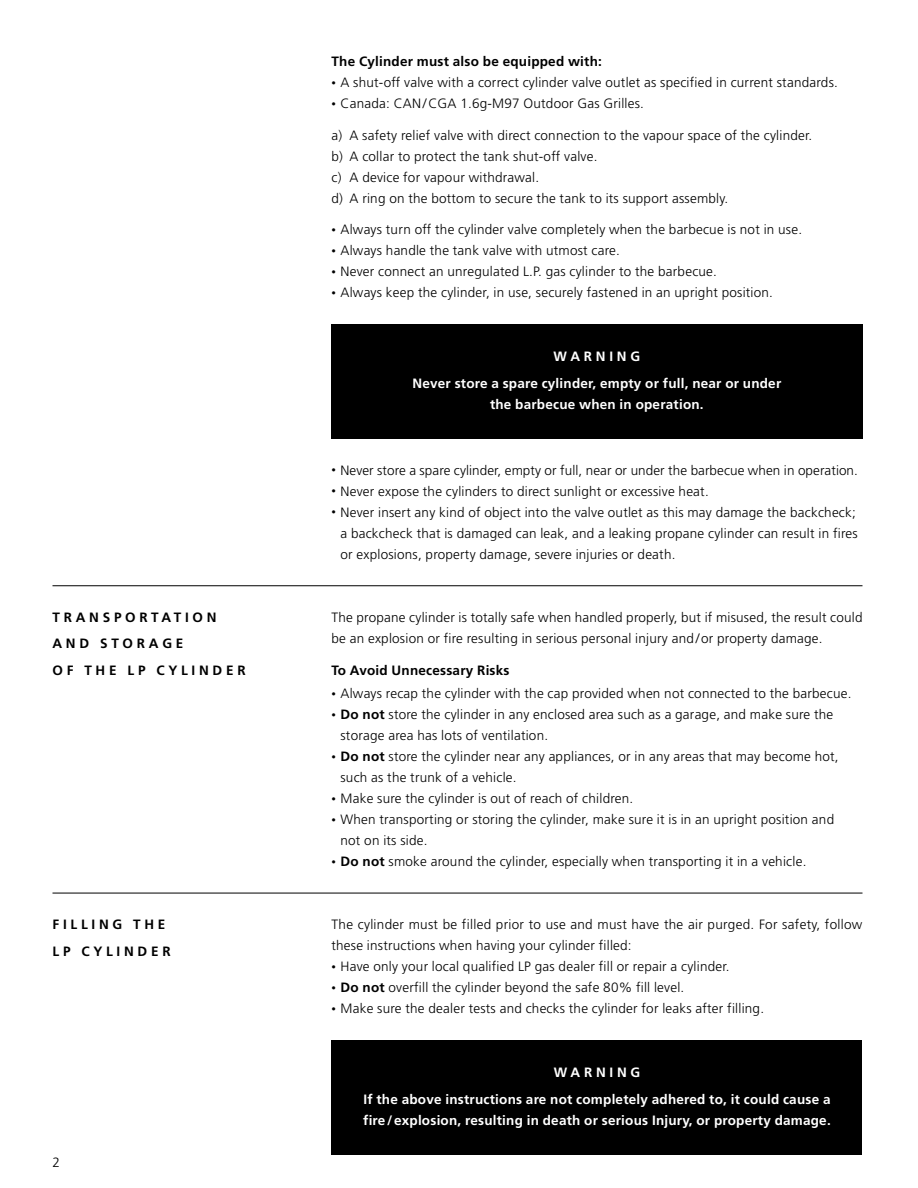
<style>
.page{position:relative;width:918px;height:1188px;background:#fff}
.page>*{position:absolute;margin:0;border:0;box-sizing:border-box;transform-origin:0 0}
.t1{font:300 13.5px/21px "Frutiger";letter-spacing:.015em;color:#000}
.t2{font:700 13.5px/26.2px "Frutiger";letter-spacing:.015em;color:#fff;text-align:center}
.t3{font:700 13.5px/26.2px "Frutiger";letter-spacing:.28em;color:#000}
.t4{font:700 13.5px "Frutiger";letter-spacing:.015em;color:#000}
.s1{font-size:9px}
.s2{font-weight:700}
</style>
<div class="page">
<div style="left:332px;top:1040px;width:530px;height:115px;background:#000"></div>
<hr style="left:52px;top:585px;width:810px;height:1px;background:#000">
<hr style="left:52px;top:893px;width:810px;height:1px;background:#000">
<div style="left:331px;top:324px;width:531px;height:115px;background:#000"></div>
<p class="t4" style="left:332px;top:56px;width:272px">The Cylinder must also be equipped with:</p>
<p class="t1" style="left:332px;top:73px;width:508px"><span class="s1">•</span> A shut-off valve with a correct cylinder valve outlet as specified in current standards.</p>
<p class="t1" style="left:332px;top:94px;width:314px"><span class="s1">•</span> Canada: CAN/CGA 1.6g-M97 Outdoor Gas Grilles.</p>
<p class="t1" style="left:331px;top:126px;width:482px">a) A safety relief valve with direct connection to the vapour space of the cylinder. b) A collar to protect the tank shut-off valve.<br>c) A device for vapour withdrawal.<br>d) A ring on the bottom to secure the tank to its support assembly.</p>
<p class="t1" style="left:332px;top:220px;width:472px"><span class="s1">•</span> Always turn off the cylinder valve completely when the barbecue is not in use.</p>
<p class="t1" style="left:332px;top:241px;width:290px"><span class="s1">•</span> Always handle the tank valve with utmost care.</p>
<p class="t1" style="left:332px;top:262px;width:387px"><span class="s1">•</span> Never connect an unregulated L.P. gas cylinder to the barbecue.</p>
<p class="t1" style="left:332px;top:283px;width:443px"><span class="s1">•</span> Always keep the cylinder, in use, securely fastened in an upright position.</p>
<p class="t2" style="left:412px;top:345px;width:370px">WARNING<br>Never store a spare cylinder, empty or full, near or under</p>
<p class="t2" style="left:490px;top:392px;width:215px">the barbecue when in operation.</p>
<p class="t1" style="left:332px;top:461px;width:528px"><span class="s1">•</span> Never store a spare cylinder, empty or full, near or under the barbecue when in operation.</p>
<p class="t1" style="left:332px;top:482px;width:379px"><span class="s1">•</span> Never expose the cylinders to direct sunlight or excessive heat.</p>
<p class="t1" style="left:340px;top:503px;width:519px;text-indent:-9px"><span class="s1">•</span> Never insert any kind of object into the valve outlet as this may damage the backcheck; a backcheck that is damaged can leak, and a leaking propane cylinder can result in fires or explosions, property damage, severe injuries or death.</p>
<p class="t3" style="left:53px;top:605px;width:195px">TRANSPORTATION<br>AND STORAGE<br>OF THE LP CYLINDER</p>
<p class="t1" style="left:332px;top:608px;width:533px">The propane cylinder is totally safe when handled properly, but if misused, the result could be an explosion or fire resulting in serious personal injury and/or property damage.</p>
<p class="t4" style="left:332px;top:665px;width:180px">To Avoid Unnecessary Risks</p>
<p class="t1" style="left:332px;top:684px;width:522px"><span class="s1">•</span> Always recap the cylinder with the cap provided when not connected to the barbecue.</p>
<p class="t1" style="left:340px;top:705px;width:494px;text-indent:-9px"><span class="s1">•</span> <span class="s2">Do not</span> store the cylinder in any enclosed area such as a garage, and make sure the storage area has lots of ventilation.</p>
<p class="t1" style="left:340px;top:747px;width:500px;text-indent:-9px"><span class="s1">•</span> <span class="s2">Do not</span> store the cylinder near any appliances, or in any areas that may become hot, such as the trunk of a vehicle.</p>
<p class="t1" style="left:332px;top:789px;width:303px"><span class="s1">•</span> Make sure the cylinder is out of reach of children.</p>
<p class="t1" style="left:340px;top:810px;width:495px;text-indent:-9px"><span class="s1">•</span> When transporting or storing the cylinder, make sure it is in an upright position and not on its side.</p>
<p class="t1" style="left:332px;top:852px;width:476px"><span class="s1">•</span> <span class="s2">Do not</span> smoke around the cylinder, especially when transporting it in a vehicle.</p>
<p class="t3" style="left:52px;top:913px;width:120px">FILLING THE<br>LP CYLINDER</p>
<p class="t1" style="left:332px;top:915px;width:532px">The cylinder must be filled prior to use and must have the air purged. For safety, follow these instructions when having your cylinder filled:</p>
<p class="t1" style="left:332px;top:957px;width:400px"><span class="s1">•</span> Have only your local qualified LP gas dealer fill or repair a cylinder.</p>
<p class="t1" style="left:332px;top:978px;width:354px"><span class="s1">•</span> <span class="s2">Do not</span> overfill the cylinder beyond the safe 80% fill level.</p>
<p class="t1" style="left:332px;top:999px;width:434px"><span class="s1">•</span> Make sure the dealer tests and checks the cylinder for leaks after filling.</p>
<p class="t1" style="left:52px;top:1153px;width:9px">2</p>
<p class="t2" style="left:363px;top:1061px;width:469px">WARNING<br>If the above instructions are not completely adhered to, it could cause a</p>
<p class="t2" style="left:363px;top:1108px;width:469px">fire/explosion, resulting in death or serious Injury, or property damage.</p>
</div>
